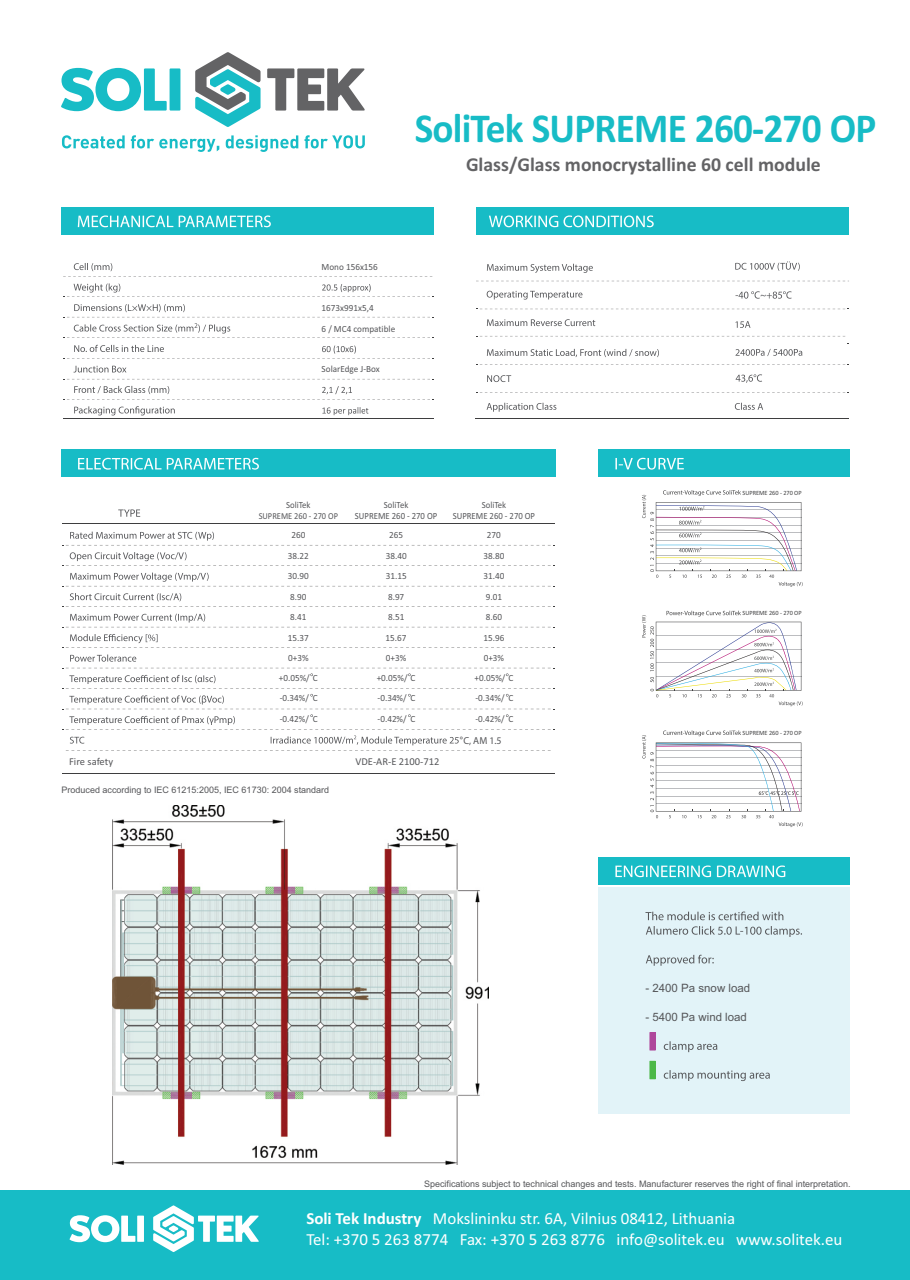
<style>
.page{position:relative;width:910px;height:1280px;background:#fff}
.page>*{position:absolute;margin:0;border:0;box-sizing:border-box;transform-origin:0 0}
.t1{font:700 41.4px "Calibri";letter-spacing:-.02em;color:#17bcc6;scale:.95 1}
.t2{font:700 19.8px "Calibri";color:#636365}
.t3{font:16.95px/20.7px "Calibri";color:#fff}
.t4{font:11.55px "Arial";color:#555659}
.t5{font:10.5px "Calibri";color:#555659}
.t6{font:10.2px "Myriad Pro";color:#555659}
.t7{font:9.45px/20.4px "Calibri";color:#555659;text-align:center}
.t8{font:9.45px/11.6px "Calibri";color:#555659;text-align:center;scale:.93 1}
.t9{font:9.15px "Calibri";color:#555659;scale:.93 1}
.t10{font:9px "Arial";color:#555659}
.t11{font:6.45px "Calibri";color:#3e3e3f}
.s1{font-family:"Arial"}
.s2{font-weight:700}
</style>
<div class="page">
<div style="left:61px;top:207px;width:373px;height:28px;background:#17bcc6"></div>
<svg style="left:78px;top:215px;width:193px;height:12px"></svg>
<svg style="left:63px;top:379px;width:371px;height:1px"></svg>
<hr style="left:63px;top:419px;width:371px;height:1px;background:#3e3e3f">
<hr style="left:476px;top:418px;width:373px;height:1px;background:#3e3e3f">
<div style="left:477px;top:207px;width:372px;height:28px;background:#17bcc6"></div>
<svg style="left:489px;top:215px;width:165px;height:12px"></svg>
<svg style="left:476px;top:281px;width:373px;height:1px"></svg>
<svg style="left:480px;top:309px;width:365px;height:1px"></svg>
<svg style="left:476px;top:336px;width:369px;height:1px"></svg>
<svg style="left:476px;top:364px;width:373px;height:1px"></svg>
<svg style="left:476px;top:392px;width:373px;height:1px"></svg>
<svg style="left:487px;top:264px;width:106px;height:9px"></svg>
<svg style="left:487px;top:291px;width:95px;height:9px"></svg>
<svg style="left:487px;top:319px;width:108px;height:7px"></svg>
<svg style="left:487px;top:375px;width:24px;height:7px"></svg>
<svg style="left:487px;top:403px;width:69px;height:9px"></svg>
<svg style="left:735px;top:261px;width:65px;height:10px"></svg>
<svg style="left:735px;top:321px;width:15px;height:7px"></svg>
<svg style="left:735px;top:403px;width:28px;height:7px"></svg>
<div style="left:598px;top:449px;width:252px;height:28px;background:#17bcc6"></div>
<svg style="left:615px;top:458px;width:69px;height:12px"></svg>
<div style="left:598px;top:857px;width:252px;height:27px;background:#17bcc6"></div>
<div style="left:598px;top:887px;width:252px;height:227px;background:#e2f3f8"></div>
<svg style="left:615px;top:865px;width:170px;height:12px"></svg>
<div style="left:61px;top:449px;width:494px;height:28px;background:#17bcc6"></div>
<svg style="left:78px;top:458px;width:181px;height:12px"></svg>
<svg style="left:118px;top:509px;width:22px;height:8px"></svg>
<hr style="left:62px;top:523px;width:493px;height:1px;background:#3e3e3f">
<svg style="left:70px;top:654px;width:66px;height:8px"></svg>
<svg style="left:645px;top:911px;width:138px;height:9px"></svg>
<svg style="left:646px;top:926px;width:156px;height:11px"></svg>
<svg style="left:646px;top:955px;width:68px;height:11px"></svg>
<svg style="left:664px;top:1041px;width:53px;height:11px"></svg>
<svg style="left:664px;top:1070px;width:106px;height:11px"></svg>
<svg style="left:649px;top:1032px;width:7px;height:18px"></svg>
<svg style="left:649px;top:1061px;width:7px;height:18px"></svg>
<svg style="left:267px;top:68px;width:98px;height:43px"></svg>
<svg style="left:61px;top:68px;width:106px;height:43px"></svg>
<div style="left:170px;top:68px;width:10px;height:43px;background:#17bcc6"></div>
<svg style="left:195px;top:52px;width:66px;height:75px"></svg>
<svg style="left:62px;top:135px;width:303px;height:17px"></svg>
<svg style="left:63px;top:263px;width:369px;height:14px"></svg>
<svg style="left:73px;top:366px;width:53px;height:6px"></svg>
<svg style="left:74px;top:386px;width:95px;height:8px"></svg>
<svg style="left:63px;top:304px;width:371px;height:34px"></svg>
<svg style="left:63px;top:283px;width:371px;height:14px"></svg>
<svg style="left:63px;top:345px;width:371px;height:14px"></svg>
<svg style="left:322px;top:386px;width:30px;height:8px"></svg>
<svg style="left:74px;top:406px;width:295px;height:9px"></svg>
<svg style="left:735px;top:291px;width:57px;height:8px"></svg>
<svg style="left:736px;top:374px;width:26px;height:9px"></svg>
<svg style="left:487px;top:349px;width:172px;height:8px"></svg>
<svg style="left:735px;top:349px;width:67px;height:7px"></svg>
<svg style="left:62px;top:532px;width:493px;height:14px"></svg>
<svg style="left:62px;top:552px;width:493px;height:14px"></svg>
<svg style="left:62px;top:573px;width:493px;height:14px"></svg>
<svg style="left:62px;top:593px;width:493px;height:14px"></svg>
<svg style="left:62px;top:614px;width:493px;height:14px"></svg>
<svg style="left:62px;top:634px;width:493px;height:14px"></svg>
<svg style="left:642px;top:490px;width:161px;height:97px"></svg>
<svg style="left:642px;top:611px;width:161px;height:95px"></svg>
<svg style="left:642px;top:730px;width:161px;height:97px"></svg>
<div style="left:0;top:1191px;width:910px;height:89px;background:#17bcc6"></div>
<svg style="left:69px;top:1215px;width:66px;height:27px"></svg>
<div style="left:137px;top:1215px;width:7px;height:27px;background:#fff"></div>
<svg style="left:153px;top:1205px;width:106px;height:47px"></svg>
<hr style="left:62px;top:773px;width:493px;height:1px;background:#3e3e3f">
<svg style="left:62px;top:668px;width:493px;height:83px"></svg>
<img style="left:112px;top:806px;width:377px;height:359px">
<h1 class="t1" style="left:415px;top:111px;width:487px">SoliTek SUPREME 260-270 OP</h1>
<p class="t7" style="left:322px;top:257px;width:58px">Mono 156x156</p>
<p class="t7" style="left:322px;top:299px;width:54px">1673x991x5,4</p>
<p class="t7" style="left:322px;top:319px;width:75px">6 / MC4 compatible</p>
<p class="t7" style="left:322px;top:360px;width:60px">SolarEdge J-Box</p>
<h2 class="t2" style="left:466px;top:156px;width:356px">Glass/Glass monocrystalline 60 cell module</h2>
<p class="t8" style="left:286px;top:499px;width:28px">SoliTek</p>
<p class="t9" style="left:259px;top:512px;width:87px">SUPREME 260 - 270 OP</p>
<p class="t7" style="left:279px;top:526px;width:40px">260<br>38.22<br>30.90<br>8.90<br>8.41<br>15.37<br>0+3% +0.05%/ C -0.34%/ C -0.42%/ C</p>
<p class="t8" style="left:355px;top:499px;width:90px">SoliTek<br>SUPREME 260 - 270 OP</p>
<p class="t7" style="left:377px;top:526px;width:40px">265<br>38.40<br>31.15<br>8.97<br>8.51<br>15.67<br>0+3% +0.05%/ C -0.34%/ C -0.42%/ C</p>
<p class="t5" style="left:69px;top:757px;width:46px">Fire safety</p>
<p class="t5" style="left:355px;top:757px;width:86px">VDE-AR-E 2100-712</p>
<p class="t10" style="left:62px;top:786px;width:269px">Produced according to IEC 61215:2005, IEC 61730: 2004 standard</p>
<p class="t8" style="left:453px;top:499px;width:90px">SoliTek<br>SUPREME 260 - 270 OP</p>
<p class="t7" style="left:474px;top:526px;width:40px">270<br>38.80<br>31.40<br>9.01<br>8.60<br>15.96<br>0+3% +0.05%/ C -0.34%/ C -0.42%/ C</p>
<p class="t6" style="left:459px;top:736px;width:44px"><span class="s1">°</span>C, AM 1.5</p>
<p class="t11" style="left:743px;top:490px;width:61px">SUPREME 260 - 270 OP</p>
<p class="t11" style="left:743px;top:610px;width:61px">SUPREME 260 - 270 OP</p>
<p class="t11" style="left:743px;top:730px;width:61px">SUPREME 260 - 270 OP</p>
<p class="t4" style="left:645px;top:983px;width:106px">- 2400 Pa snow load</p>
<p class="t4" style="left:645px;top:1012px;width:103px">- 5400 Pa wind load</p>
<p class="t10" style="left:424px;top:1180px;width:428px">Specifications subject to technical changes and tests. Manufacturer reserves the right of final interpretation.</p>
<h3 class="t3" style="left:306px;top:1210px;width:538px"><span class="s2">Soli Tek Industry</span> Mokslininku str. 6A, Vilnius 08412, Lithuania<br>Tel: +370 5 263 8774 Fax: +370 5 263 8776 info@solitek.eu www.solitek.eu</h3>
</div>
